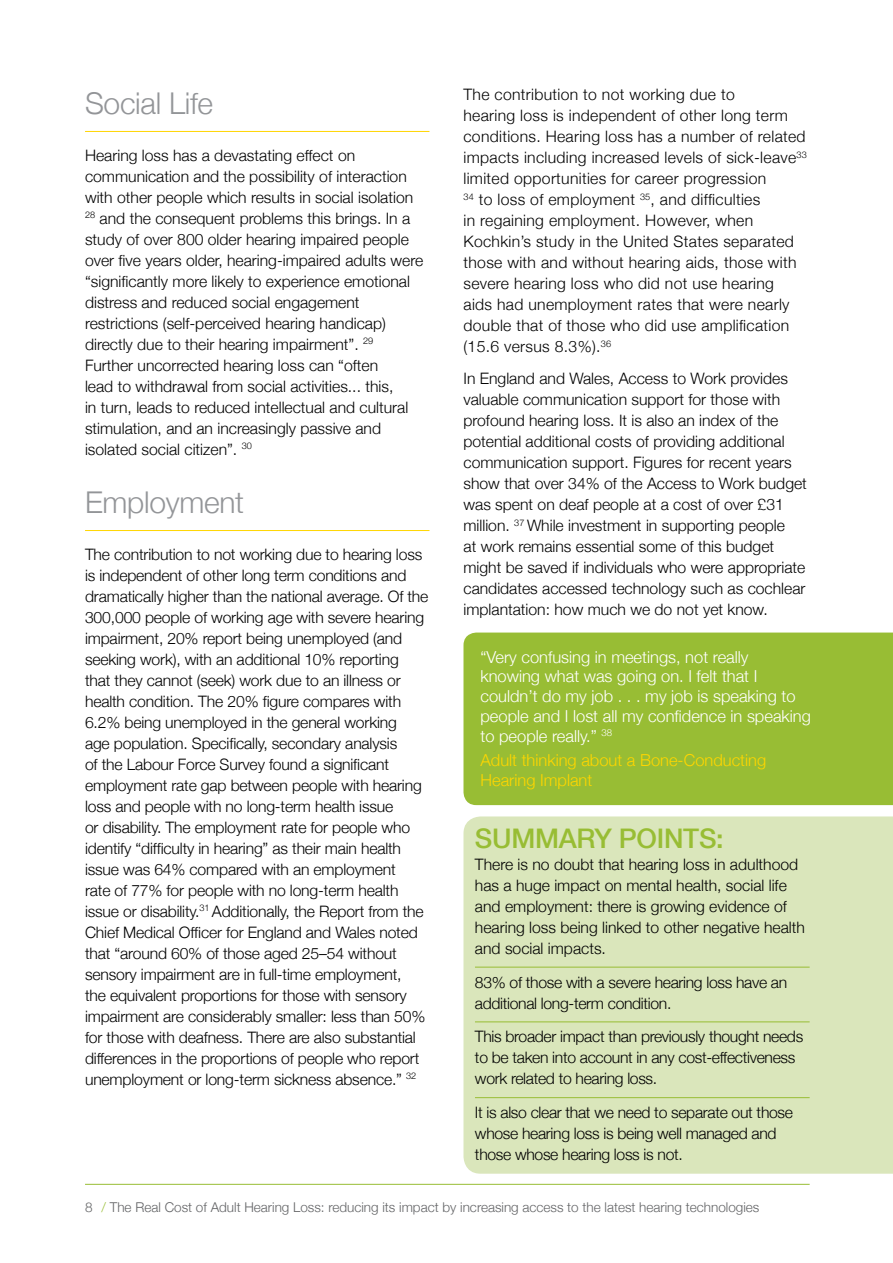
<style>
.page{position:relative;width:893px;height:1263px;background:#fff}
.page>*{position:absolute;margin:0;border:0;box-sizing:border-box;transform-origin:0 0}
.t1{font:300 30px "Helvetica Neue";letter-spacing:-.01em;color:#939598}
.t2{font:500 27px "Helvetica Neue";letter-spacing:-.01em;color:#98bd34}
.t3{font:300 16.5px/19.8px "Helvetica Neue";color:#fff}
.t4{font:300 16.5px/19.8px "Helvetica Neue";color:#ffd600}
.t5{font:300 15.75px/21px "Helvetica Neue";color:#000}
.t6{font:300 15.75px/21px "Helvetica Neue";letter-spacing:.02em;color:#000}
.t7{font:300 15.75px/21px "Helvetica Neue";letter-spacing:-.02em;color:#000}
.t8{font:300 13.5px "Helvetica Neue";color:#636466}
.s1{color:#98bd34}
</style>
<div class="page">
<hr style="left:85px;top:131px;width:344px;height:1px;background:#ffd600">
<hr style="left:85px;top:530px;width:344px;height:1px;background:#ffd600">
<div style="left:463px;top:632px;width:430px;height:173px;background:#98bd34"></div>
<div style="left:463px;top:816px;width:430px;height:358px;background:#dae6bb"></div>
<hr style="left:475px;top:967px;width:335px;height:1px;background:#98bd34">
<hr style="left:475px;top:1021px;width:335px;height:1px;background:#98bd34">
<hr style="left:475px;top:1097px;width:335px;height:1px;background:#98bd34">
<hr style="left:85px;top:1184px;width:725px;height:1px;background:#98bd34">
<p class="t6" style="left:463px;top:83px;width:345px">The contribution to not working due to<br>hearing loss is independent of other long term conditions. Hearing loss has a number of related impacts including increased levels of sick-leave<sup>33 </sup>limited opportunities for career progression<br><sup>34</sup> to loss of employment <sup>35</sup>, and difficulties<br>in regaining employment. However, when Kochkin’s study in the United States separated those with and without hearing aids, those with severe hearing loss who did not use hearing<br>aids had unemployment rates that were nearly double that of those who did use amplification (15.6 versus 8.3%).<sup>36</sup></p>
<p class="t5" style="left:463px;top:367px;width:345px">In England and Wales, Access to Work provides valuable communication support for those with profound hearing loss. It is also an index of the potential additional costs of providing additional communication support. Figures for recent years show that over 34% of the Access to Work budget was spent on deaf people at a cost of over £31 million. <sup>37</sup> While investment in supporting people<br>at work remains essential some of this budget might be saved if individuals who were appropriate candidates accessed technology such as cochlear implantation: how much we do not yet know.</p>
<p class="t3" style="left:480px;top:646px;width:332px">“Very confusing in meetings, not really knowing what was going on. I felt that I couldn’t do my job . . . my job is speaking to people and I lost all my confidence in speaking to people really.” <sup>38</sup></p>
<p class="t4" style="left:480px;top:749px;width:287px">Adult thinking about a Bone-Conducting<br>Hearing Implant</p>
<h2 class="t2" style="left:475px;top:817px;width:179px">SUMMARY POINTS</h2>
<h2 class="t2" style="left:716px;top:817px;width:9px">:</h2>
<p class="t5" style="left:475px;top:853px;width:331px">There is no doubt that hearing loss in adulthood has a huge impact on mental health, social life and employment: there is growing evidence of hearing loss being linked to other negative health and social impacts.</p>
<p class="t7" style="left:475px;top:971px;width:314px">83% of those with a severe hearing loss have an additional long-term condition.</p>
<p class="t7" style="left:475px;top:1025px;width:330px">This broader impact than previously thought needs to be taken into account in any cost-effectiveness work related to hearing loss.</p>
<p class="t7" style="left:475px;top:1101px;width:320px">It is also clear that we need to separate out those whose hearing loss is being well managed and those whose hearing loss is not.</p>
<p class="t8" style="left:85px;top:1196px;width:676px">8 <span class="s1">/</span> The Real Cost of Adult Hearing Loss: reducing its impact by increasing access to the latest hearing technologies</p>
<h1 class="t1" style="left:85px;top:79px;width:130px">Social Life</h1>
<p class="t5" style="left:85px;top:144px;width:340px">Hearing loss has a devastating effect on communication and the possibility of interaction with other people which results in social isolation <sup>28</sup> and the consequent problems this brings. In a study of over 800 older hearing impaired people over five years older, hearing-impaired adults were “significantly more likely to experience emotional distress and reduced social engagement restrictions (self-perceived hearing handicap) directly due to their hearing impairment”. <sup>29<br></sup>Further uncorrected hearing loss can “often<br>lead to withdrawal from social activities... this,<br>in turn, leads to reduced intellectual and cultural stimulation, and an increasingly passive and isolated social citizen”. <sup>30</sup></p>
<h1 class="t1" style="left:85px;top:478px;width:160px">Employment</h1>
<p class="t5" style="left:85px;top:543px;width:345px">The contribution to not working due to hearing loss is independent of other long term conditions and dramatically higher than the national average. Of the 300,000 people of working age with severe hearing impairment, 20% report being unemployed (and seeking work), with an additional 10% reporting<br>that they cannot (seek) work due to an illness or health condition. The 20% figure compares with 6.2% being unemployed in the general working<br>age population. Specifically, secondary analysis<br>of the Labour Force Survey found a significant employment rate gap between people with hearing loss and people with no long-term health issue<br>or disability. The employment rate for people who identify “difficulty in hearing” as their main health issue was 64% compared with an employment<br>rate of 77% for people with no long-term health issue or disability.<sup>31</sup> Additionally, the Report from the Chief Medical Officer for England and Wales noted that “around 60% of those aged 25–54 without sensory impairment are in full-time employment,<br>the equivalent proportions for those with sensory impairment are considerably smaller: less than 50% for those with deafness. There are also substantial differences in the proportions of people who report unemployment or long-term sickness absence.” <sup>32</sup></p>
</div>
